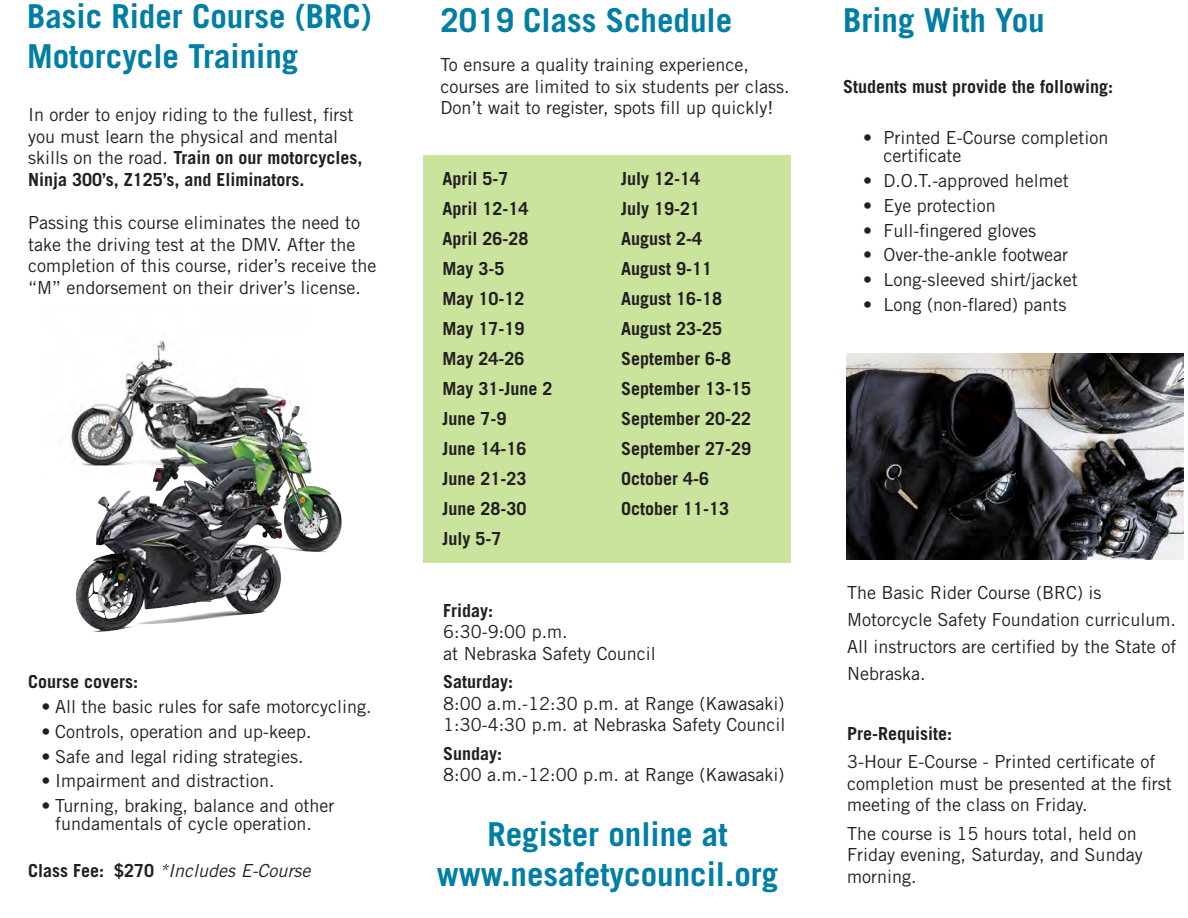
<style>
.page{position:relative;width:1188px;height:918px;background:#fff}
.page>*{position:absolute;margin:0;border:0;box-sizing:border-box;transform-origin:0 0}
.t1{font:700 33px "Trade Gothic LT Std";color:#007ea4}
.t2{font:18px/21.6px "Trade Gothic LT Std";color:#231f20}
.t3{font:700 18px/30px "Trade Gothic LT Std";color:#231f20}
.t4{font:italic 18px "Trade Gothic LT Std";color:#231f20}
.s1{font-weight:700}
.s2{font-weight:700;font-style:normal}
</style>
<div class="page">
<div style="left:423px;top:155px;width:367px;height:407px;background:#cbe49d"></div>
<img style="left:70px;top:340px;width:203px;height:127px">
<img style="left:100px;top:394px;width:242px;height:158px">
<img style="left:76px;top:476px;width:220px;height:156px">
<img style="left:847px;top:353px;width:337px;height:206px">
<p class="t1" style="left:27px;top:-4px;width:346px">Basic Rider Course (BRC)</p>
<p class="t1" style="left:27px;top:36px;width:273px">Motorcycle Training</p>
<p class="t2" style="left:28px;top:104px;width:336px">In order to enjoy riding to the fullest, first you must learn the physical and mental skills on the road. <span class="s1">Train on our motorcycles, Ninja 300’s, Z125’s, and Eliminators.</span></p>
<p class="t2" style="left:28px;top:212px;width:350px">Passing this course eliminates the need to take the driving test at the DMV. After the completion of this course, rider’s receive the “M” endorsement on their driver’s license.</p>
<p class="t3" style="left:28px;top:667px;width:111px">Course covers:</p>
<p class="t2" style="left:42px;top:696px;width:331px">• All the basic rules for safe motorcycling.</p>
<p class="t2" style="left:42px;top:720px;width:271px">• Controls, operation and up-keep.</p>
<p class="t2" style="left:42px;top:745px;width:263px">• Safe and legal riding strategies.</p>
<p class="t2" style="left:42px;top:770px;width:234px">• Impairment and distraction.</p>
<p class="t2" style="left:42px;top:796px;width:294px;line-height:18px;text-align:center">• Turning, braking, balance and other fundamentals of cycle operation.</p>
<p class="t4" style="left:28px;top:860px;width:284px"><span class="s2">Class Fee: $270</span> *Includes E-Course</p>
<p class="t1" style="left:441px;top:0;width:293px">2019 Class Schedule</p>
<p class="t1" style="left:843px;top:0;width:203px">Bring With You</p>
<p class="t2" style="left:441px;top:54px;width:350px">To ensure a quality training experience, courses are limited to six students per class.<br>Don’t wait to register, spots fill up quickly!</p>
<p class="t3" style="left:442px;top:163px;width:68px">April 5-7</p>
<p class="t3" style="left:442px;top:193px;width:88px">April 12-14</p>
<p class="t3" style="left:442px;top:223px;width:88px">April 26-28</p>
<p class="t3" style="left:442px;top:253px;width:64px">May 3-5</p>
<p class="t3" style="left:442px;top:283px;width:84px">May 10-12</p>
<p class="t3" style="left:442px;top:313px;width:84px">May 17-19</p>
<p class="t3" style="left:442px;top:343px;width:84px">May 24-26</p>
<p class="t3" style="left:442px;top:373px;width:112px">May 31-June 2</p>
<p class="t3" style="left:442px;top:403px;width:66px">June 7-9</p>
<p class="t3" style="left:442px;top:433px;width:86px">June 14-16</p>
<p class="t3" style="left:442px;top:463px;width:86px">June 21-23</p>
<p class="t3" style="left:442px;top:493px;width:86px">June 28-30</p>
<p class="t3" style="left:442px;top:523px;width:61px">July 5-7</p>
<p class="t3" style="left:621px;top:163px;width:81px">July 12-14</p>
<p class="t3" style="left:621px;top:193px;width:93px">July 19-21<br>August 2-4<br>August 9-11</p>
<p class="t3" style="left:621px;top:283px;width:103px">August 16-18</p>
<p class="t3" style="left:621px;top:313px;width:103px">August 23-25</p>
<p class="t3" style="left:621px;top:343px;width:112px">September 6-8</p>
<p class="t3" style="left:621px;top:373px;width:132px">September 13-15</p>
<p class="t3" style="left:621px;top:403px;width:132px">September 20-22</p>
<p class="t3" style="left:621px;top:433px;width:132px">September 27-29</p>
<p class="t3" style="left:621px;top:463px;width:90px">October 4-6</p>
<p class="t3" style="left:621px;top:493px;width:110px">October 11-13</p>
<p class="t2" style="left:443px;top:599px;width:214px"><span class="s1">Friday:<br></span>6:30-9:00 p.m.<br>at Nebraska Safety Council</p>
<p class="t2" style="left:443px;top:671px;width:344px"><span class="s1">Saturday:<br></span>8:00 a.m.-12:30 p.m. at Range (Kawasaki)<br>1:30-4:30 p.m. at Nebraska Safety Council</p>
<p class="t2" style="left:443px;top:742px;width:343px"><span class="s1">Sunday:<br></span>8:00 a.m.-12:00 p.m. at Range (Kawasaki)</p>
<p class="t1" style="left:487px;top:814px;width:242px">Register online at</p>
<p class="t1" style="left:437px;top:854px;width:343px">www.nesafetycouncil.org</p>
<p class="t3" style="left:843px;top:71px;width:272px">Students must provide the following:</p>
<p class="t2" style="left:884px;top:129px;width:226px;line-height:18px;text-indent:-20px">• Printed E-Course completion certificate</p>
<p class="t2" style="left:863px;top:170px;width:207px">• D.O.T.-approved helmet</p>
<p class="t2" style="left:863px;top:194px;width:134px">• Eye protection</p>
<p class="t2" style="left:863px;top:219px;width:174px">• Full-fingered gloves</p>
<p class="t2" style="left:863px;top:244px;width:207px">• Over-the-ankle footwear</p>
<p class="t2" style="left:863px;top:269px;width:216px">• Long-sleeved shirt/jacket</p>
<p class="t2" style="left:863px;top:293px;width:205px">• Long (non-flared) pants</p>
<p class="t2" style="left:847px;top:579px;width:331px;line-height:27px">The Basic Rider Course (BRC) is<br>Motorcycle Safety Foundation curriculum.<br>All instructors are certified by the State of<br>Nebraska.</p>
<p class="t3" style="left:847px;top:718px;width:107px">Pre-Requisite:</p>
<p class="t2" style="left:847px;top:751px;width:326px">3-Hour E-Course - Printed certificate of completion must be presented at the first meeting of the class on Friday.</p>
<p class="t2" style="left:847px;top:822px;width:297px">The course is 15 hours total, held on<br>Friday evening, Saturday, and Sunday morning.</p>
</div>
